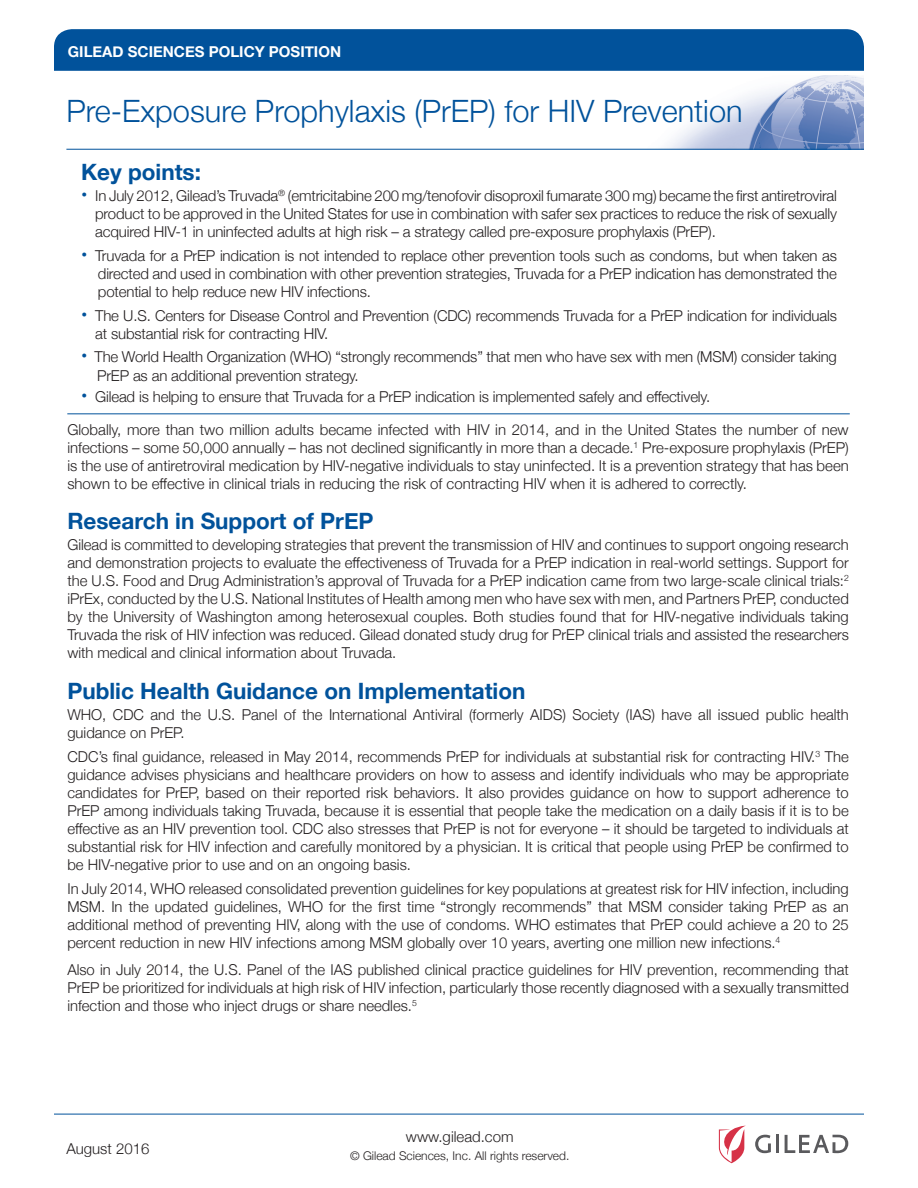
<style>
.page{position:relative;width:918px;height:1188px;background:#fff}
.page>*{position:absolute;margin:0;border:0;box-sizing:border-box;transform-origin:0 0}
.t1{font:300 30.75px "Helvetica Neue";color:#01529b}
.Body{font:700 22.5px "Helvetica Neue";color:#01529b}
.Body-2{font:300 15px/18px "Helvetica Neue";letter-spacing:-.01em;color:#231f20;text-align:justify}
.Body-3{font:700 15px "Helvetica Neue";color:#fff}
.t2{font:300 12px "Helvetica Neue";color:#231f20}
.s1{font-weight:700;font-size:18px;color:#01529b}
</style>
<div class="page">
<img style="left:609px;top:75px;width:255px;height:74px">
<div style="left:54px;top:29px;width:810px;height:42px;background:#01529b"></div>
<svg style="left:755px;top:1135px;width:16px;height:18px"></svg>
<hr style="left:776px;top:1135px;width:3px;height:18px;background:#5a5a5d">
<svg style="left:785px;top:1135px;width:63px;height:18px"></svg>
<svg style="left:719px;top:1126px;width:26px;height:37px"></svg>
<hr style="left:54px;top:1114px;width:810px;height:1px;background:#01529b">
<hr style="left:66px;top:149px;width:798px;height:1px;background:#01529b">
<hr style="left:67px;top:413px;width:783px;height:1px;background:#01529b">
<p class="Body-3" style="left:68px;top:40px;width:275px">GILEAD SCIENCES POLICY POSITION</p>
<p class="t1" style="left:66px;top:86px;width:678px">Pre-Exposure Prophylaxis (PrEP) for HIV Prevention</p>
<p class="Body" style="left:81px;top:154px;width:121px">Key points:</p>
<p class="Body-2" style="left:95px;top:186px;width:743px;text-indent:-14px"><span class="s1">•</span> In July 2012, Gilead’s Truvada<sup>®</sup> (emtricitabine 200 mg/tenofovir disoproxil fumarate 300 mg) became the first antiretroviral product to be approved in the United States for use in combination with safer sex practices to reduce the risk of sexually acquired HIV-1 in uninfected adults at high risk – a strategy called pre-exposure prophylaxis (PrEP).</p>
<p class="Body-2" style="left:98px;top:246px;width:741px;text-indent:-17px"><span class="s1">•</span> Truvada for a PrEP indication is not intended to replace other prevention tools such as condoms, but when taken as directed and used in combination with other prevention strategies, Truvada for a PrEP indication has demonstrated the potential to help reduce new HIV infections.</p>
<p class="Body-2" style="left:95px;top:306px;width:743px;text-indent:-14px"><span class="s1">•</span> The U.S. Centers for Disease Control and Prevention (CDC) recommends Truvada for a PrEP indication for individuals at substantial risk for contracting HIV.</p>
<p class="Body-2" style="left:81px;top:346px;width:757px"><span class="s1">•</span> The World Health Organization (WHO) “strongly recommends” that men who have sex with men (MSM) consider taking</p>
<p class="Body-2" style="left:97px;top:366px;width:263px">PrEP as an additional prevention strategy.</p>
<p class="Body-2" style="left:81px;top:387px;width:631px"><span class="s1">•</span> Gilead is helping to ensure that Truvada for a PrEP indication is implemented safely and effectively.</p>
<p class="Body-2" style="left:67px;top:420px;width:783px">Globally, more than two million adults became infected with HIV in 2014, and in the United States the number of new infections – some 50,000 annually – has not declined significantly in more than a decade.<sup>1</sup> Pre-exposure prophylaxis (PrEP) is the use of antiretroviral medication by HIV-negative individuals to stay uninfected. It is a prevention strategy that has been shown to be effective in clinical trials in reducing the risk of contracting HIV when it is adhered to correctly.</p>
<p class="Body" style="left:67px;top:504px;width:308px">Research in Support of PrEP</p>
<p class="Body-2" style="left:67px;top:535px;width:783px">Gilead is committed to developing strategies that prevent the transmission of HIV and continues to support ongoing research and demonstration projects to evaluate the effectiveness of Truvada for a PrEP indication in real-world settings. Support for the U.S. Food and Drug Administration’s approval of Truvada for a PrEP indication came from two large-scale clinical trials:<sup>2 </sup>iPrEx, conducted by the U.S. National Institutes of Health among men who have sex with men, and Partners PrEP, conducted by the University of Washington among heterosexual couples. Both studies found that for HIV-negative individuals taking Truvada the risk of HIV infection was reduced. Gilead donated study drug for PrEP clinical trials and assisted the researchers with medical and clinical information about Truvada.</p>
<p class="Body" style="left:67px;top:673px;width:460px">Public Health Guidance on Implementation</p>
<p class="Body-2" style="left:67px;top:705px;width:783px">WHO, CDC and the U.S. Panel of the International Antiviral (formerly AIDS) Society (IAS) have all issued public health guidance on PrEP.</p>
<p class="Body-2" style="left:67px;top:747px;width:783px">CDC’s final guidance, released in May 2014, recommends PrEP for individuals at substantial risk for contracting HIV.<sup>3</sup> The guidance advises physicians and healthcare providers on how to assess and identify individuals who may be appropriate candidates for PrEP, based on their reported risk behaviors. It also provides guidance on how to support adherence to PrEP among individuals taking Truvada, because it is essential that people take the medication on a daily basis if it is to be effective as an HIV prevention tool. CDC also stresses that PrEP is not for everyone – it should be targeted to individuals at substantial risk for HIV infection and carefully monitored by a physician. It is critical that people using PrEP be confirmed to be HIV-negative prior to use and on an ongoing basis.</p>
<p class="Body-2" style="left:67px;top:879px;width:783px">In July 2014, WHO released consolidated prevention guidelines for key populations at greatest risk for HIV infection, including MSM. In the updated guidelines, WHO for the first time “strongly recommends” that MSM consider taking PrEP as an additional method of preventing HIV, along with the use of condoms. WHO estimates that PrEP could achieve a 20 to 25 percent reduction in new HIV infections among MSM globally over 10 years, averting one million new infections.<sup>4</sup></p>
<p class="Body-2" style="left:67px;top:960px;width:783px">Also in July 2014, the U.S. Panel of the IAS published clinical practice guidelines for HIV prevention, recommending that PrEP be prioritized for individuals at high risk of HIV infection, particularly those recently diagnosed with a sexually transmitted infection and those who inject drugs or share needles.<sup>5</sup></p>
<p class="Body-2" style="left:66px;top:1139px;width:85px">August 2016</p>
<p class="Body-2" style="left:406px;top:1126px;width:109px">www.gilead.com</p>
<p class="t2" style="left:350px;top:1146px;width:221px">© Gilead Sciences, Inc. All rights reserved.</p>
</div>
